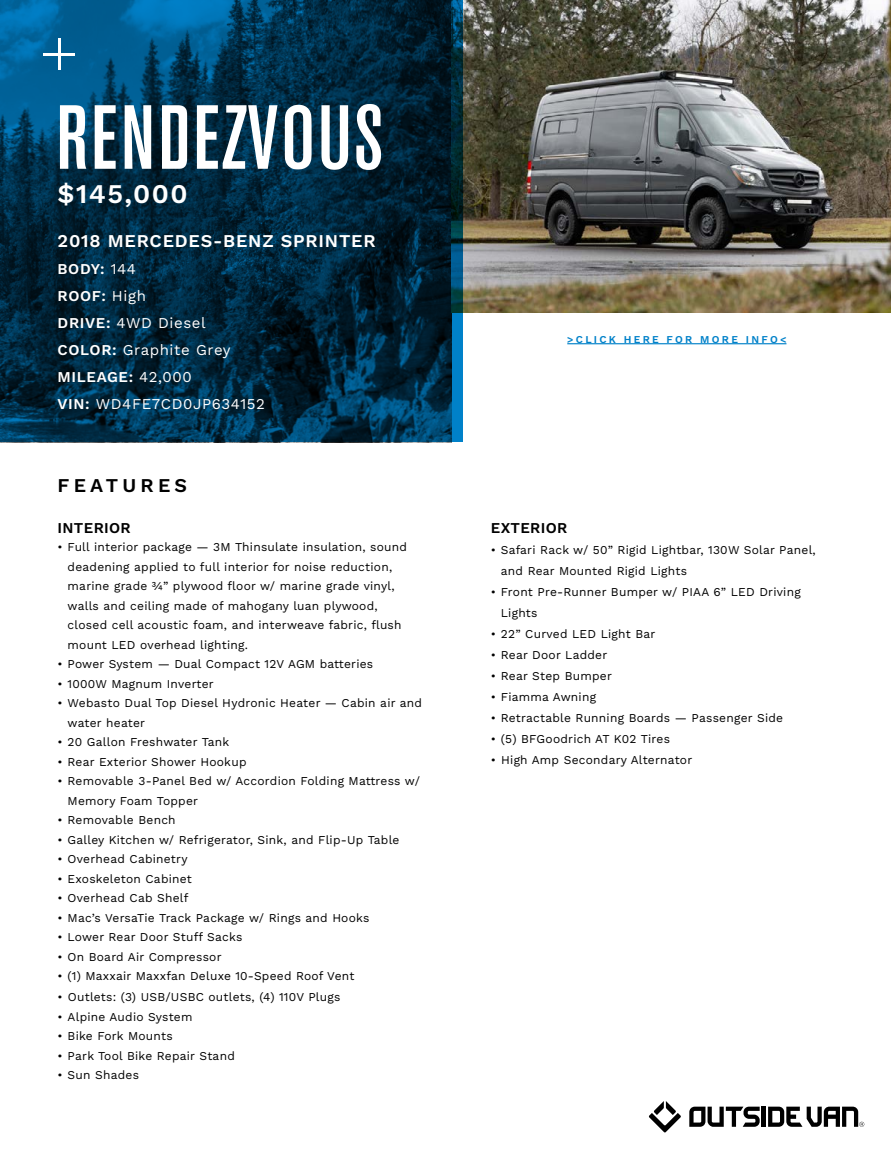
<style>
.page{position:relative;width:891px;height:1161px;background:#fff}
.page>*{position:absolute;margin:0;border:0;box-sizing:border-box;transform-origin:0 0}
.t1{font:500 90px "Akzidenz Grot Con BQ";letter-spacing:.03em;color:#fff}
.t2{font:27px "Work Sans";letter-spacing:.055em;color:#fff}
.t3{font:19.5px "Work Sans";letter-spacing:.215em;color:#000}
.t4{font:18px "Work Sans";letter-spacing:.045em;color:#fff}
.t5{font:15px/27px "Work Sans";letter-spacing:.04em;color:#fff}
.t6{font:15px "Work Sans";letter-spacing:.02em;color:#000}
.t7{font:12px/19.5px "Work Sans";letter-spacing:.02em;color:#000}
.t8{font:10.5px "Work Sans";letter-spacing:.215em;color:#0081c9}
</style>
<div class="page">
<img style="left:463px;top:0;width:428px;height:313px">
<svg style="left:0;top:0;width:463px;height:442px;background:#00304a"></svg>
<hr style="left:567px;top:343px;width:219px;height:1px;background:#0081c9">
<hr style="left:44px;top:53px;width:31px;height:3px;background:#fff">
<hr style="left:58px;top:38px;width:3px;height:32px;background:#fff">
<svg style="left:649px;top:1101px;width:32px;height:32px"></svg>
<hr style="left:762px;top:1107px;width:4px;height:20px;background:#000">
<svg style="left:689px;top:1107px;width:71px;height:20px"></svg>
<svg style="left:768px;top:1107px;width:96px;height:20px"></svg>
<h1 class="t1" style="left:56px;top:87px;width:329px">RENDEZVOUS</h1>
<h2 class="t2" style="left:58px;top:173px;width:132px">$145,000</h2>
<h3 class="t4" style="left:58px;top:227px;width:320px">2018 MERCEDES-BENZ SPRINTER</h3>
<p class="t5" style="left:58px;top:254px;width:209px">BODY: 144<br>ROOF: High<br>DRIVE: 4WD Diesel<br>COLOR: Graphite Grey<br>MILEAGE: 42,000<br>VIN: WD4FE7CD0JP634152</p>
<h3 class="t3" style="left:58px;top:471px;width:131px">FEATURES</h3>
<p class="t6" style="left:58px;top:516px;width:75px">INTERIOR</p>
<p class="t7" style="left:68px;top:537px;width:341px;text-indent:-10px">• Full interior package — 3M Thinsulate insulation, sound deadening applied to full interior for noise reduction, marine grade ¾” plywood floor w/ marine grade vinyl, walls and ceiling made of mahogany luan plywood, closed cell acoustic foam, and interweave fabric, flush mount LED overhead lighting.</p>
<p class="t7" style="left:58px;top:654px;width:317px">• Power System — Dual Compact 12V AGM batteries</p>
<p class="t7" style="left:58px;top:674px;width:158px">• 1000W Magnum Inverter</p>
<p class="t7" style="left:68px;top:693px;width:356px;text-indent:-10px">• Webasto Dual Top Diesel Hydronic Heater — Cabin air and water heater</p>
<p class="t7" style="left:58px;top:732px;width:173px">• 20 Gallon Freshwater Tank</p>
<p class="t7" style="left:58px;top:752px;width:190px">• Rear Exterior Shower Hookup</p>
<p class="t7" style="left:68px;top:771px;width:354px;text-indent:-10px">• Removable 3-Panel Bed w/ Accordion Folding Mattress w/<br>Memory Foam Topper</p>
<p class="t7" style="left:58px;top:810px;width:120px">• Removable Bench</p>
<p class="t7" style="left:58px;top:830px;width:343px">• Galley Kitchen w/ Refrigerator, Sink, and Flip-Up Table</p>
<p class="t7" style="left:58px;top:849px;width:131px">• Overhead Cabinetry</p>
<p class="t7" style="left:58px;top:869px;width:136px">• Exoskeleton Cabinet</p>
<p class="t7" style="left:58px;top:888px;width:132px">• Overhead Cab Shelf</p>
<p class="t7" style="left:58px;top:908px;width:313px">• Mac’s VersaTie Track Package w/ Rings and Hooks</p>
<p class="t7" style="left:58px;top:927px;width:186px">• Lower Rear Door Stuff Sacks</p>
<p class="t7" style="left:58px;top:947px;width:166px">• On Board Air Compressor</p>
<p class="t7" style="left:58px;top:966px;width:298px">• (1) Maxxair Maxxfan Deluxe 10-Speed Roof Vent</p>
<p class="t7" style="left:58px;top:987px;width:284px">• Outlets: (3) USB/USBC outlets, (4) 110V Plugs</p>
<p class="t7" style="left:58px;top:1007px;width:136px">• Alpine Audio System</p>
<p class="t7" style="left:58px;top:1026px;width:117px">• Bike Fork Mounts</p>
<p class="t7" style="left:58px;top:1046px;width:179px">• Park Tool Bike Repair Stand</p>
<p class="t7" style="left:58px;top:1065px;width:83px">• Sun Shades</p>
<p class="t8" style="left:567px;top:331px;width:221px">&gt;CLICK HERE FOR MORE INFO&lt;</p>
<p class="t6" style="left:491px;top:517px;width:78px">EXTERIOR</p>
<p class="t7" style="left:501px;top:539px;width:316px;line-height:21px;text-indent:-10px">• Safari Rack w/ 50” Rigid Lightbar, 130W Solar Panel, and Rear Mounted Rigid Lights</p>
<p class="t7" style="left:501px;top:581px;width:301px;line-height:21px;text-indent:-10px">• Front Pre-Runner Bumper w/ PIAA 6” LED Driving<br>Lights</p>
<p class="t7" style="left:491px;top:624px;width:166px">• 22” Curved LED Light Bar</p>
<p class="t7" style="left:491px;top:645px;width:118px">• Rear Door Ladder</p>
<p class="t7" style="left:491px;top:666px;width:123px">• Rear Step Bumper</p>
<p class="t7" style="left:491px;top:687px;width:107px">• Fiamma Awning</p>
<p class="t7" style="left:491px;top:708px;width:294px">• Retractable Running Boards — Passenger Side</p>
<p class="t7" style="left:491px;top:729px;width:181px">• (5) BFGoodrich AT K02 Tires</p>
<p class="t7" style="left:491px;top:750px;width:203px">• High Amp Secondary Alternator</p>
</div>
